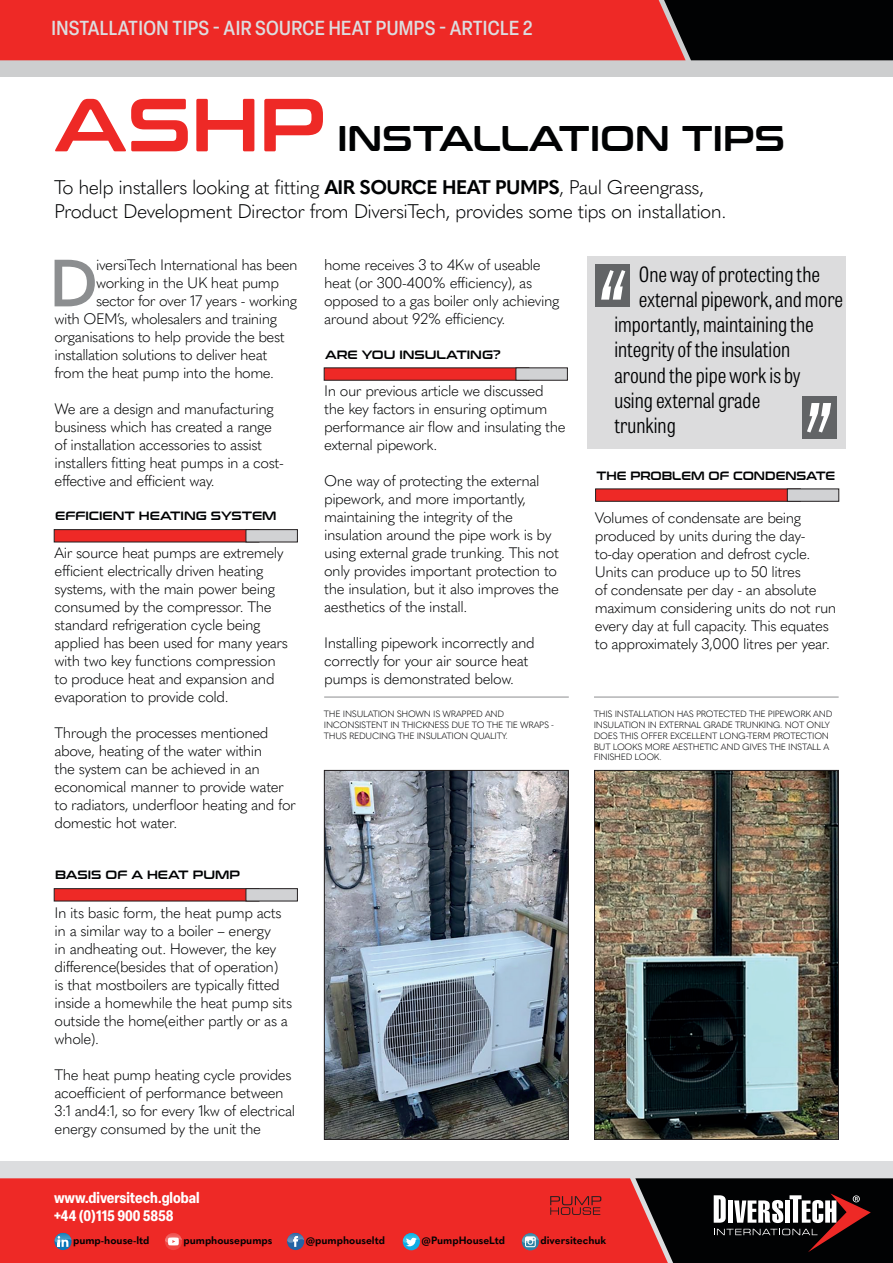
<style>
.page{position:relative;width:893px;height:1263px;background:#fff}
.page>*{position:absolute;margin:0;border:0;box-sizing:border-box;transform-origin:0 0}
.t1{font:italic 300 118.5px "Tablet Gothic Compressed";color:#fff}
.t2{font:600 65.85px "Quasimoda";color:#8c8e90}
.t3{font:35.55px "Conthrax Sb";color:#010203}
.t4{font:300 21px "Tablet Gothic Condensed";color:#010203}
.t5{font:500 condensed 19.95px "Elza";letter-spacing:.02em;color:#dcdddf}
.t6{font:300 19.5px/23.4px "Quasimoda";letter-spacing:-.03em;color:#010203}
.t7{font:300 15px/18px "Quasimoda";letter-spacing:-.03em;color:#010203}
.t8{font:700 condensed 15px/18px "Elza";color:#fff}
.t9{font:12px "Conthrax Sb";color:#010203}
.t10{font:12px "Conthrax Sb";color:#010203;scale:.95 1}
.t11{font:700 10.5px "Quasimoda";color:#010203}
.t12{font:300 9px/10.8px "Quasimoda";letter-spacing:-.03em;color:#010203}
.s1{font-size:75px;color:#ee2926}
.s2{font-weight:700}
</style>
<div class="page">
<div style="left:0;top:1161px;width:893px;height:102px;background:#dcdddf"></div>
<div style="left:0;top:1178px;width:635px;height:85px;background:#ee2926"></div>
<div style="left:0;top:0;width:893px;height:77px;background:#cdcecf"></div>
<svg style="left:635px;top:1178px;width:258px;height:85px;background:#342323"></svg>
<div style="left:403px;top:1233px;width:17px;height:17px;background:#0face4;border-radius:50%"></div>
<img style="left:403px;top:1233px;width:3px;height:10px">
<svg style="left:406px;top:1233px;width:14px;height:13px"></svg>
<div style="left:287px;top:1233px;width:17px;height:17px;background:#2364a5;border-radius:50%"></div>
<img style="left:287px;top:1233px;width:6px;height:10px">
<svg style="left:293px;top:1233px;width:11px;height:14px"></svg>
<svg style="left:54px;top:1233px;width:18px;height:17px"></svg>
<img style="left:55px;top:1233px;width:3px;height:9px">
<svg style="left:58px;top:1233px;width:14px;height:14px"></svg>
<svg style="left:522px;top:1233px;width:17px;height:17px"></svg>
<img style="left:522px;top:1233px;width:3px;height:10px">
<svg style="left:525px;top:1233px;width:14px;height:14px"></svg>
<svg style="left:165px;top:1233px;width:17px;height:17px"></svg>
<img style="left:165px;top:1233px;width:3px;height:9px">
<svg style="left:168px;top:1233px;width:14px;height:12px"></svg>
<svg style="left:0;top:0;width:893px;height:60px;background:#b4201e"></svg>
<div style="left:54px;top:529px;width:205px;height:13px;background:#ee2926;border:1px solid #231f20"></div>
<div style="left:246px;top:529px;width:52px;height:13px;background:#d1d2d4;border:1px solid #231f20"></div>
<div style="left:54px;top:888px;width:205px;height:13px;background:#ee2926;border:1px solid #231f20"></div>
<div style="left:246px;top:888px;width:52px;height:13px;background:#d1d2d4;border:1px solid #231f20"></div>
<div style="left:324px;top:368px;width:205px;height:12px;background:#ee2926"></div>
<div style="left:516px;top:368px;width:52px;height:12px;background:#d1d2d4"></div>
<div style="left:595px;top:489px;width:205px;height:12px;background:#ee2926"></div>
<div style="left:787px;top:489px;width:52px;height:12px;background:#d1d2d4"></div>
<svg style="left:550px;top:1196px;width:51px;height:19px"></svg>
<img style="left:326px;top:772px;width:240px;height:365px">
<div style="left:324px;top:770px;width:244px;height:369px;border:1px solid #231f20"></div>
<img style="left:596px;top:772px;width:241px;height:365px">
<div style="left:594px;top:770px;width:245px;height:369px;border:1px solid #231f20"></div>
<div style="left:588px;top:256px;width:258px;height:193px;background:#dcdcdd"></div>
<div style="left:595px;top:264px;width:35px;height:43px;background:#626466"></div>
<div style="left:802px;top:396px;width:35px;height:42px;background:#626466"></div>
<hr style="left:324px;top:697px;width:245px;height:1px;background:#8c8e90">
<hr style="left:594px;top:697px;width:245px;height:1px;background:#8c8e90">
<h3 class="t5" style="left:51px;top:14px;width:482px">INSTALLATION TIPS - AIR SOURCE HEAT PUMPS - ARTICLE 2</h3>
<h3 class="t3" style="left:54px;top:112px;width:732px"><span class="s1">ASHP</span> INSTALLATION TIPS</h3>
<h3 class="t6" style="left:54px;top:174px;width:674px">To help installers looking at fitting <span class="s2">AIR SOURCE HEAT PUMPS</span>, Paul Greengrass,<br>Product Development Director from DiversiTech, provides some tips on installation.</h3>
<h2 class="t2" style="left:49px;top:232px;width:50px">D</h2>
<p class="t7" style="left:96px;top:255px;width:203px">iversiTech International has been</p>
<p class="t7" style="left:324px;top:255px;width:237px">home receives 3 to 4Kw of useable heat (or 300-400% efficiency), as opposed to a gas boiler only achieving around about 92% efficiency.</p>
<h3 class="t4" style="left:639px;top:260px;width:183px">One way of protecting the</h3>
<h3 class="t4" style="left:639px;top:285px;width:206px">external pipework, and more</h3>
<h3 class="t4" style="left:614px;top:310px;width:201px">importantly, maintaining the</h3>
<h3 class="t4" style="left:614px;top:336px;width:177px">integrity of the insulation</h3>
<h3 class="t4" style="left:614px;top:361px;width:187px">around the pipe work is by</h3>
<h3 class="t4" style="left:614px;top:386px;width:147px">using external grade</h3>
<h3 class="t4" style="left:614px;top:411px;width:63px">trunking</h3>
<h1 class="t1" style="left:591px;top:236px;width:31px">“</h1>
<p class="t7" style="left:96px;top:273px;width:185px">working in the UK heat pump</p>
<p class="t7" style="left:96px;top:291px;width:202px">sector for over 17 years - working</p>
<p class="t7" style="left:55px;top:309px;width:224px">with OEM’s, wholesalers and training</p>
<p class="t7" style="left:55px;top:327px;width:232px">organisations to help provide the best</p>
<p class="t7" style="left:55px;top:345px;width:214px">installation solutions to deliver heat</p>
<p class="t7" style="left:55px;top:363px;width:221px">from the heat pump into the home.</p>
<p class="t7" style="left:55px;top:399px;width:231px">We are a design and manufacturing business which has created a range of installation accessories to assist installers fitting heat pumps in a cost&shy;effective and efficient way.</p>
<p class="t9" style="left:325px;top:345px;width:177px">ARE YOU INSULATING?</p>
<p class="t7" style="left:324px;top:381px;width:243px">In our previous article we discussed the key factors in ensuring optimum performance air flow and insulating the external pipework.</p>
<p class="t7" style="left:324px;top:471px;width:236px">One way of protecting the external pipework, and more importantly, maintaining the integrity of the insulation around the pipe work is by using external grade trunking. This not only provides important protection to the insulation, but it also improves the aesthetics of the install.</p>
<p class="t7" style="left:324px;top:633px;width:212px">Installing pipework incorrectly and correctly for your air source heat pumps is demonstrated below.</p>
<h1 class="t1" style="left:841px;top:467px;width:31px;rotate:-180deg">“</h1>
<p class="t10" style="left:597px;top:466px;width:253px">THE PROBLEM OF CONDENSATE</p>
<p class="t7" style="left:595px;top:507px;width:243px">Volumes of condensate are being produced by units during the day&shy;to-day operation and defrost cycle.<br>Units can produce up to 50 litres<br>of condensate per day - an absolute maximum considering units do not run every day at full capacity. This equates to approximately 3,000 litres per year.</p>
<p class="t9" style="left:55px;top:507px;width:223px">EFFICIENT HEATING SYSTEM</p>
<p class="t7" style="left:55px;top:543px;width:235px">Air source heat pumps are extremely efficient electrically driven heating systems, with the main power being consumed by the compressor. The standard refrigeration cycle being applied has been used for many years with two key functions compression to produce heat and expansion and evaporation to provide cold.</p>
<p class="t7" style="left:55px;top:723px;width:243px">Through the processes mentioned above, heating of the water within<br>the system can be achieved in an economical manner to provide water to radiators, underfloor heating and for domestic hot water.</p>
<p class="t12" style="left:324px;top:708px;width:232px">THE INSULATION SHOWN IS WRAPPED AND<br>INCONSISTENT IN THICKNESS DUE TO THE TIE WRAPS -<br>THUS REDUCING THE INSULATION QUALITY.</p>
<p class="t12" style="left:594px;top:708px;width:240px">THIS INSTALLATION HAS PROTECTED THE PIPEWORK AND INSULATION IN EXTERNAL GRADE TRUNKING. NOT ONLY DOES THIS OFFER EXCELLENT LONG-TERM PROTECTION BUT LOOKS MORE AESTHETIC AND GIVES THE INSTALL A FINISHED LOOK.</p>
<p class="t9" style="left:55px;top:866px;width:186px">BASIS OF A HEAT PUMP</p>
<p class="t7" style="left:55px;top:903px;width:239px">In its basic form, the heat pump acts in a similar way to a boiler – energy<br>in andheating out. However, the key difference(besides that of operation)<br>is that mostboilers are typically fitted inside a homewhile the heat pump sits outside the home(either partly or as a whole).</p>
<p class="t7" style="left:55px;top:1065px;width:242px">The heat pump heating cycle provides acoefficient of performance between 3:1 and4:1, so for every 1kw of electrical energy consumed by the unit the</p>
<p class="t8" style="left:54px;top:1188px;width:147px">www.diversitech.global +44 (0)115 900 5858</p>
<p class="t11" style="left:73px;top:1232px;width:78px">pump-house-ltd</p>
<p class="t11" style="left:184px;top:1232px;width:90px">pumphousepumps</p>
<p class="t11" style="left:306px;top:1232px;width:81px">@pumphouseltd</p>
<p class="t11" style="left:422px;top:1232px;width:85px">@PumpHouseLtd</p>
<p class="t11" style="left:540px;top:1232px;width:67px">diversitechuk</p>
</div>
